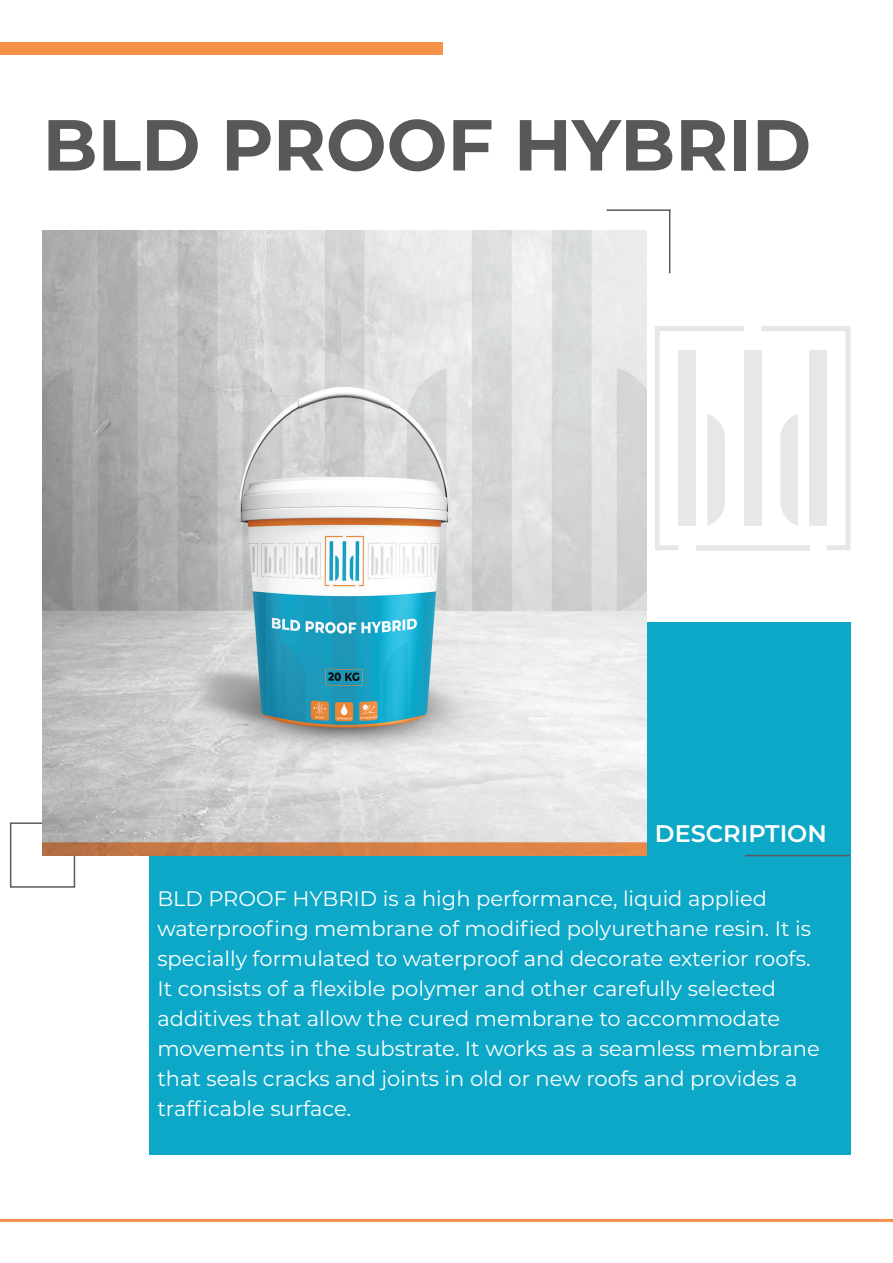
<style>
.page{position:relative;width:893px;height:1263px;background:#fff}
.page>*{position:absolute;margin:0;border:0;box-sizing:border-box;transform-origin:0 0}
.t1{font:700 72px "Montserrat";color:#57585a}
.t2{font:600 24px "Montserrat";color:#fff}
.t3{font:21px/30px "Montserrat";color:#fff}
</style>
<div class="page">
<hr style="left:0;top:1219px;width:893px;height:3px;background:#f69149">
<div style="left:149px;top:622px;width:701px;height:532px;background:#0da8c8"></div>
<div style="left:0;top:43px;width:442px;height:12px;background:#f69149"></div>
<div style="left:10px;top:822px;width:65px;height:66px;border:2px solid #595a5c"></div>
<img style="left:43px;top:230px;width:603px;height:625px">
<hr style="left:607px;top:209px;width:63px;height:2px;background:#595a5c">
<hr style="left:669px;top:209px;width:1px;height:64px;background:#595a5c">
<hr style="left:745px;top:855px;width:105px;height:1px;background:#595a5c">
<div style="left:744px;top:350px;width:17px;height:176px;background:#e6e7e9"></div>
<svg style="left:655px;top:326px;width:89px;height:224px"></svg>
<svg style="left:761px;top:326px;width:89px;height:224px"></svg>
<div style="left:696px;top:545px;width:113px;height:5px;background:#e6e7e9"></div>
<p class="t1" style="left:43px;top:93px;width:770px">BLD PROOF HYBRID</p>
<p class="t2" style="left:655px;top:816px;width:174px">DESCRIPTION</p>
<p class="t3" style="left:157px;top:883px;width:664px">BLD PROOF HYBRID is a high performance, liquid applied waterproofing membrane of modified polyurethane resin. It is specially formulated to waterproof and decorate exterior roofs.<br>It consists of a flexible polymer and other carefully selected additives that allow the cured membrane to accommodate movements in the substrate. It works as a seamless membrane that seals cracks and joints in old or new roofs and provides a trafficable surface.</p>
</div>
